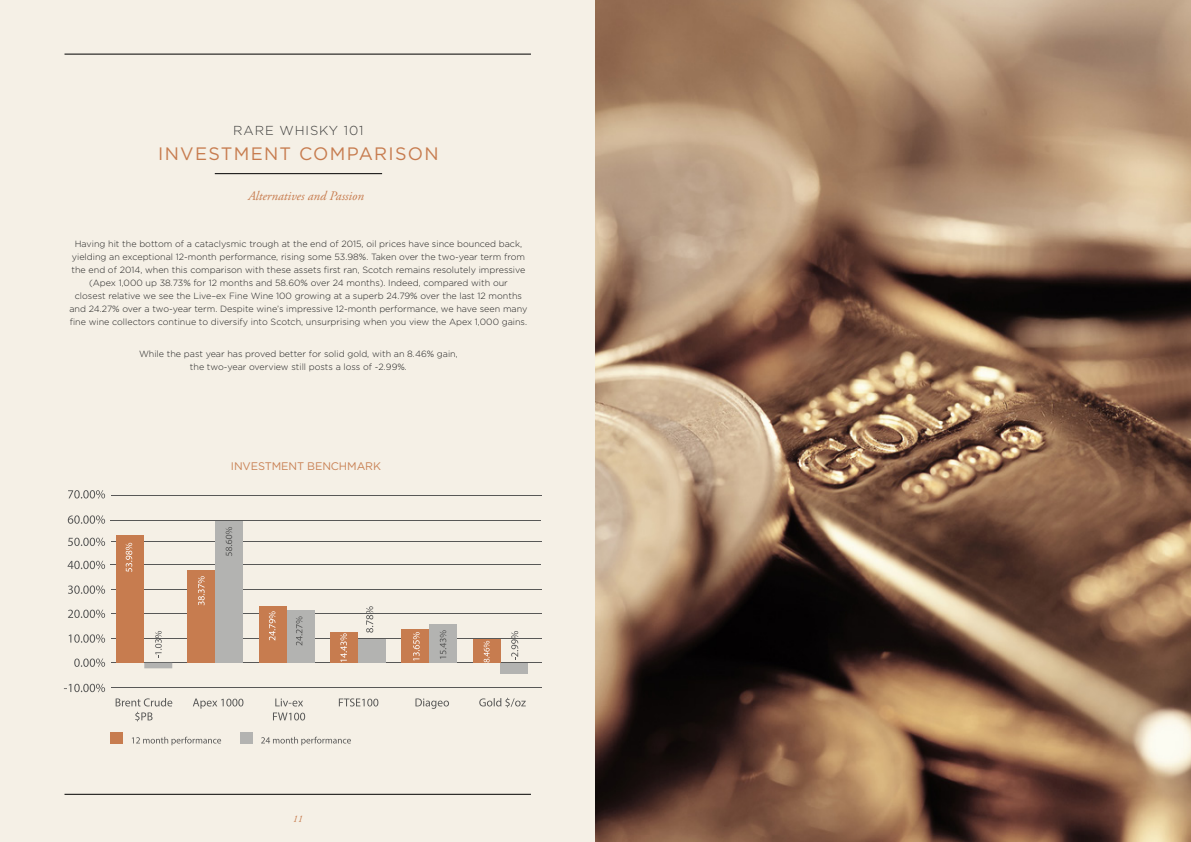
<style>
.page{position:relative;width:1191px;height:842px;background:#fff}
.page>*{position:absolute;margin:0;border:0;box-sizing:border-box;transform-origin:0 0}
.t1{font:18px "Gotham";letter-spacing:.07em;color:#c77c4f}
.t2{font:italic 13px "Adobe Garamond Pro";color:#c77c4f}
.t3{font:300 13px "Gotham";letter-spacing:.07em;color:#3c3c3b}
.t4{font:11px "Gotham";letter-spacing:-.01em;color:#c98255}
.t5{font:italic 10px "Adobe Garamond Pro";color:#c77c4f}
.t6{font:300 9px/13px "Gotham";color:#212121;text-align:center}
</style>
<div class="page">
<div style="left:0;top:0;width:595px;height:842px;background:#f5f0e6"></div>
<hr style="left:64px;top:54px;width:467px;height:1px;background:#000">
<hr style="left:64px;top:794px;width:467px;height:1px;background:#000">
<hr style="left:215px;top:173px;width:167px;height:1px;background:#000">
<hr style="left:111px;top:541px;width:430px;height:1px;background:#585857">
<hr style="left:111px;top:589px;width:430px;height:1px;background:#585857">
<hr style="left:111px;top:638px;width:430px;height:1px;background:#585857">
<hr style="left:111px;top:614px;width:430px;height:1px;background:#585857">
<hr style="left:111px;top:663px;width:430px;height:1px;background:#585857">
<div style="left:144px;top:663px;width:28px;height:5px;background:#b3b3b1"></div>
<div style="left:500px;top:663px;width:28px;height:10px;background:#b3b3b1"></div>
<hr style="left:111px;top:495px;width:430px;height:1px;background:#585857">
<hr style="left:110px;top:565px;width:431px;height:1px;background:#585857">
<hr style="left:110px;top:520px;width:431px;height:1px;background:#585857">
<hr style="left:111px;top:687px;width:430px;height:1px;background:#585857">
<svg style="left:64px;top:684px;width:41px;height:8px"></svg>
<svg style="left:69px;top:634px;width:36px;height:9px"></svg>
<svg style="left:68px;top:610px;width:37px;height:8px"></svg>
<svg style="left:68px;top:585px;width:37px;height:9px"></svg>
<svg style="left:68px;top:561px;width:37px;height:8px"></svg>
<svg style="left:68px;top:538px;width:37px;height:8px"></svg>
<svg style="left:68px;top:515px;width:37px;height:9px"></svg>
<svg style="left:68px;top:490px;width:37px;height:8px"></svg>
<svg style="left:74px;top:658px;width:31px;height:9px"></svg>
<div style="left:110px;top:732px;width:13px;height:12px;background:#c77c4f"></div>
<svg style="left:479px;top:698px;width:47px;height:9px"></svg>
<svg style="left:415px;top:698px;width:34px;height:11px"></svg>
<svg style="left:339px;top:698px;width:39px;height:8px"></svg>
<svg style="left:275px;top:698px;width:28px;height:8px"></svg>
<svg style="left:273px;top:712px;width:32px;height:8px"></svg>
<svg style="left:193px;top:698px;width:50px;height:11px"></svg>
<svg style="left:116px;top:698px;width:56px;height:8px"></svg>
<svg style="left:135px;top:712px;width:17px;height:9px"></svg>
<svg style="left:132px;top:737px;width:89px;height:8px"></svg>
<svg style="left:261px;top:737px;width:90px;height:8px"></svg>
<div style="left:240px;top:732px;width:12px;height:12px;background:#b3b3b1"></div>
<div style="left:187px;top:570px;width:28px;height:93px;background:#c77c4f"></div>
<div style="left:215px;top:522px;width:28px;height:141px;background:#b3b3b1"></div>
<div style="left:259px;top:606px;width:28px;height:57px;background:#c77c4f"></div>
<div style="left:287px;top:611px;width:28px;height:52px;background:#b3b3b1"></div>
<div style="left:330px;top:632px;width:27px;height:31px;background:#c77c4f"></div>
<div style="left:357px;top:639px;width:28px;height:24px;background:#b3b3b1"></div>
<div style="left:401px;top:629px;width:28px;height:34px;background:#c77c4f"></div>
<div style="left:429px;top:624px;width:28px;height:39px;background:#b3b3b1"></div>
<div style="left:472px;top:640px;width:28px;height:23px;background:#c77c4f"></div>
<div style="left:116px;top:535px;width:28px;height:128px;background:#c77c4f"></div>
<svg style="left:126px;top:543px;width:6px;height:29px"></svg>
<svg style="left:198px;top:576px;width:7px;height:29px"></svg>
<svg style="left:269px;top:611px;width:6px;height:29px"></svg>
<svg style="left:340px;top:633px;width:7px;height:29px"></svg>
<svg style="left:413px;top:632px;width:6px;height:29px"></svg>
<svg style="left:484px;top:641px;width:5px;height:21px"></svg>
<svg style="left:155px;top:631px;width:7px;height:27px"></svg>
<svg style="left:226px;top:527px;width:6px;height:29px"></svg>
<svg style="left:296px;top:616px;width:6px;height:29px"></svg>
<svg style="left:366px;top:606px;width:7px;height:27px"></svg>
<svg style="left:440px;top:630px;width:6px;height:29px"></svg>
<svg style="left:511px;top:631px;width:7px;height:29px"></svg>
<img style="left:595px;top:0;width:596px;height:842px">
<h2 class="t3" style="left:233px;top:122px;width:132px">RARE WHISKY 101</h2>
<h1 class="t1" style="left:158px;top:142px;width:282px">INVESTMENT COMPARISON</h1>
<h2 class="t2" style="left:248px;top:188px;width:117px">Alternatives and Passion</h2>
<p class="t6" style="left:69px;top:237px;width:459px">Having hit the bottom of a cataclysmic trough at the end of 2015, oil prices have since bounced back, yielding an exceptional 12-month performance, rising some 53.98%. Taken over the two-year term from the end of 2014, when this comparison with these assets first ran, Scotch remains resolutely impressive (Apex 1,000 up 38.73% for 12 months and 58.60% over 24 months). Indeed, compared with our<br>closest relative we see the Live–ex Fine Wine 100 growing at a superb 24.79% over the last 12 months and 24.27% over a two-year term. Despite wine’s impressive 12-month performance, we have seen many fine wine collectors continue to diversify into Scotch, unsurprising when you view the Apex 1,000 gains.</p>
<p class="t6" style="left:139px;top:347px;width:320px">While the past year has proved better for solid gold, with an 8.46% gain, the two-year overview still posts a loss of -2.99%.</p>
<p class="t4" style="left:231px;top:459px;width:152px">INVESTMENT BENCHMARK</p>
<p class="t5" style="left:293px;top:813px;width:12px">1 14</p>
</div>
